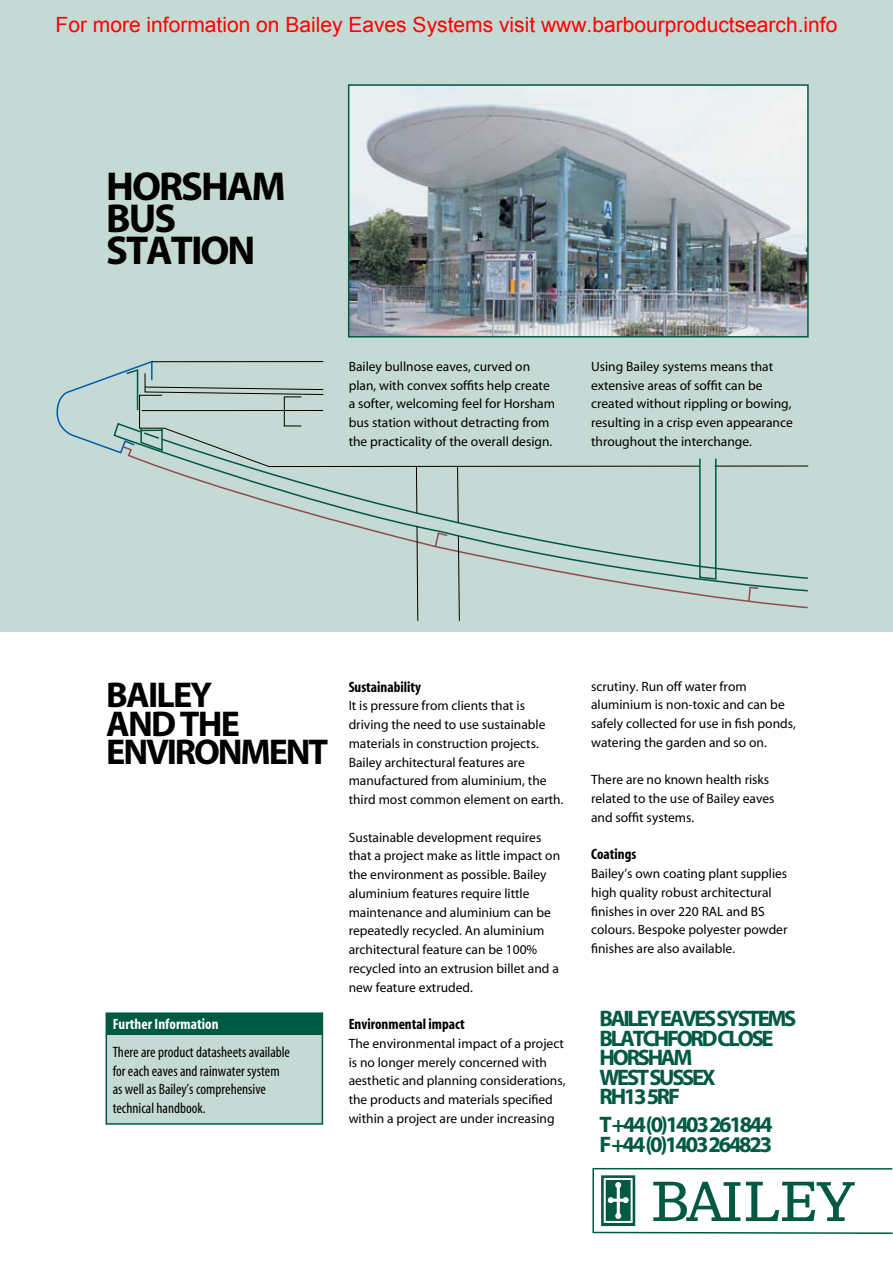
<style>
.page{position:relative;width:893px;height:1263px;background:#fff}
.page>*{position:absolute;margin:0;border:0;box-sizing:border-box;transform-origin:0 0}
.t1{font:700 40.5px/31.5px "Bailey";color:#000}
.t2{font:700 36px/28.5px "Bailey";letter-spacing:-.06em;color:#000}
.t3{font:700 22.5px/19.5px "Bailey";letter-spacing:-.1em;color:#005941}
.t4{font:21px "Arial";color:#f00}
.t5{font:15px/18.8px "Bailey Condensed";color:#000}
.t6{font:700 15px "Bailey Condensed";color:#000}
.t7{font:700 15px "Bailey Condensed";color:#fff}
.t8{font:13.5px/18.8px "Bailey";color:#000}
</style>
<div class="page">
<div style="left:0;top:0;width:893px;height:631px;background:#c5dad4"></div>
<img style="left:351px;top:87px;width:455px;height:248px">
<div style="left:348px;top:84px;width:461px;height:254px;border:2px solid #005941"></div>
<svg style="left:56px;top:360px;width:752px;height:261px"></svg>
<svg style="left:592px;top:1167px;width:301px;height:67px"></svg>
<div style="left:106px;top:1012px;width:217px;height:113px;background:#c5dad4;border:2px solid #005941"></div>
<div style="left:106px;top:1013px;width:217px;height:22px;background:#005941"></div>
<h3 class="t4" style="left:56px;top:11px;width:783px">For more information on Bailey Eaves Systems visit www.barbourproductsearch.info</h3>
<h1 class="t1" style="left:106px;top:173px;width:123px">HORSHAM<br>BUS<br>STATION</h1>
<p class="t8" style="left:349px;top:357px;width:208px">Bailey bullnose eaves, curved on plan, with convex soffits help create a softer, welcoming feel for Horsham bus station without detracting from the practicality of the overall design.</p>
<p class="t8" style="left:591px;top:357px;width:203px">Using Bailey systems means that extensive areas of soffit can be created without rippling or bowing, resulting in a crisp even appearance throughout the interchange.</p>
<h2 class="t2" style="left:106px;top:682px;width:223px">BAILEY<br>AND THE<br>ENVIRONMENT</h2>
<p class="t7" style="left:113px;top:1016px;width:107px">Further Information</p>
<p class="t5" style="left:113px;top:1043px;width:179px">There are product datasheets available for each eaves and rainwater system as well as Bailey’s comprehensive technical handbook.</p>
<p class="t6" style="left:349px;top:679px;width:74px">Sustainability</p>
<p class="t8" style="left:349px;top:697px;width:216px">It is pressure from clients that is driving the need to use sustainable materials in construction projects.<br>Bailey architectural features are manufactured from aluminium, the third most common element on earth.</p>
<p class="t8" style="left:349px;top:828px;width:213px">Sustainable development requires that a project make as little impact on the environment as possible. Bailey aluminium features require little maintenance and aluminium can be repeatedly recycled. An aluminium architectural feature can be 100% recycled into an extrusion billet and a new feature extruded.</p>
<p class="t6" style="left:349px;top:1017px;width:117px">Environmental impact</p>
<p class="t8" style="left:349px;top:1035px;width:218px">The environmental impact of a project is no longer merely concerned with aesthetic and planning considerations, the products and materials specified within a project are under increasing</p>
<p class="t8" style="left:591px;top:677px;width:206px">scrutiny. Run off water from aluminium is non-toxic and can be safely collected for use in fish ponds, watering the garden and so on.</p>
<p class="t8" style="left:591px;top:771px;width:185px">There are no known health risks related to the use of Bailey eaves and soffit systems.</p>
<p class="t6" style="left:591px;top:847px;width:47px">Coatings</p>
<p class="t8" style="left:591px;top:865px;width:198px">Bailey’s own coating plant supplies high quality robust architectural finishes in over 220 RAL and BS colours. Bespoke polyester powder finishes are also available.</p>
<h3 class="t3" style="left:600px;top:1010px;width:197px">BAILEY EAVES SYSTEMS<br>BLATCHFORD CLOSE<br>HORSHAM<br>WEST SUSSEX<br>RH13 5RF</h3>
<h3 class="t3" style="left:600px;top:1116px;width:175px">T +44 (0)1403 261844<br>F +44 (0)1403 264823</h3>
</div>
